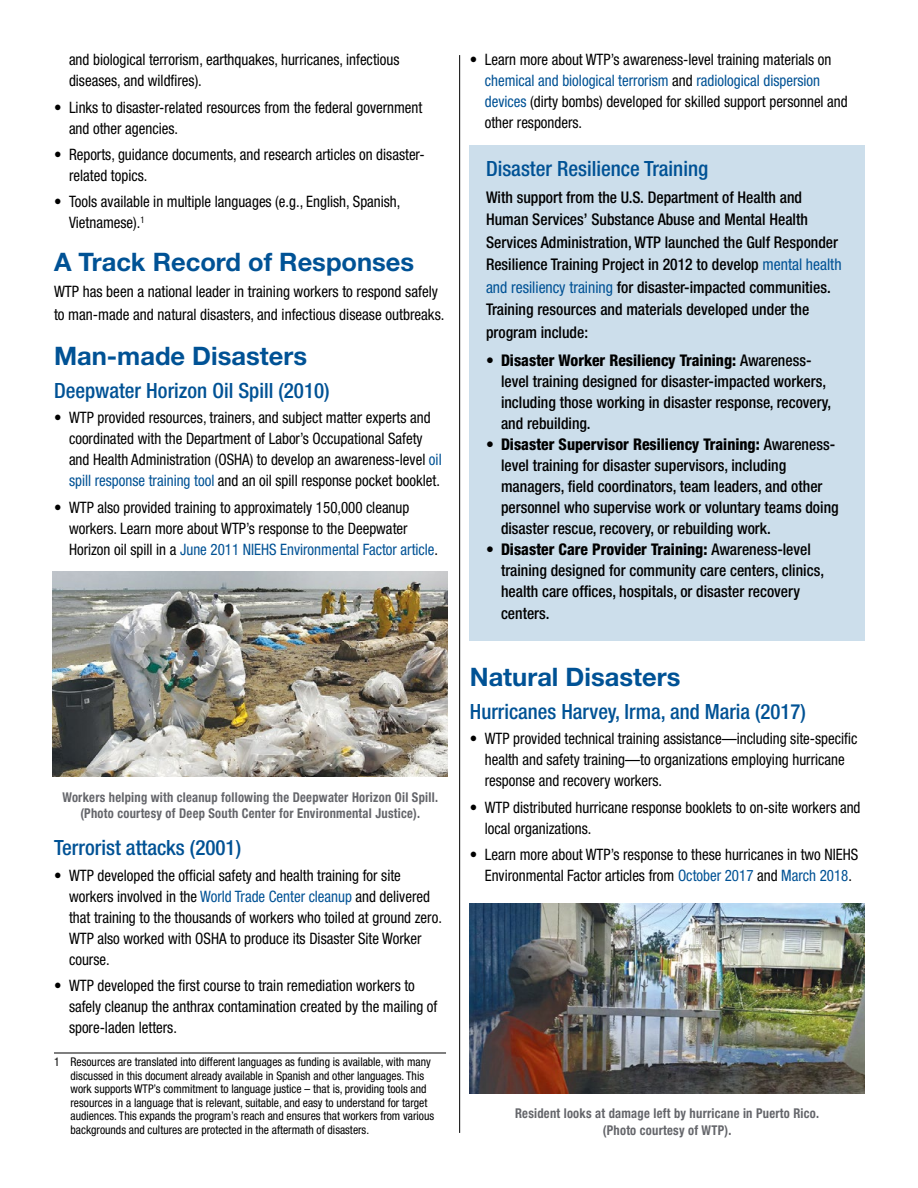
<style>
.page{position:relative;width:918px;height:1188px;background:#fff}
.page>*{position:absolute;margin:0;border:0;box-sizing:border-box;transform-origin:0 0}
.t1{font:700 25.5px "Helvetica Neue LT Std";color:#005295}
.t2{font:500 condensed 21px "Helvetica Neue LT Std";color:#005295}
.t3{font:500 condensed 16.2px/21px "Helvetica Neue LT Std";color:#000}
.t4{font:condensed 15.75px/21px "Helvetica Neue LT Std";color:#000;scale:.95 1}
.t5{font:condensed 15.75px/22.5px "Helvetica Neue LT Std";color:#000;scale:.96 1}
.t6{font:700 condensed 13.5px/16.5px "Helvetica Neue LT Std";letter-spacing:.02em;color:#65666b;text-align:center;scale:.93 1}
.t7{font:condensed 12px/13.5px "Helvetica Neue LT Std";color:#000}
.s1{color:#005295}
.s2{font-weight:400;color:#005295}
.s3{font-weight:800}
</style>
<div class="page">
<div style="left:470px;top:145px;width:395px;height:496px;background:#ccdeeb"></div>
<hr style="left:459px;top:55px;width:1px;height:1078px;background:#000">
<hr style="left:54px;top:1053px;width:392px;height:1px;background:#000">
<img style="left:53px;top:571px;width:394px;height:206px">
<img style="left:470px;top:904px;width:394px;height:189px">
<p class="t4" style="left:69px;top:49px;width:350px">and biological terrorism, earthquakes, hurricanes, infectious diseases, and wildfres).</p>
<p class="t4" style="left:69px;top:96px;width:374px;text-indent:-15px">• Links to disaster-related resources from the federal government and other agencies.</p>
<p class="t4" style="left:69px;top:144px;width:376px;text-indent:-15px">• Reports, guidance documents, and research articles on disaster&shy;related topics.</p>
<p class="t4" style="left:69px;top:191px;width:350px;text-indent:-15px">• Tools available in multiple languages (e.g., English, Spanish,<br>Vietnamese).<sup>1</sup></p>
<h2 class="t1" style="left:54px;top:246px;width:362px">A Track Record of Responses</h2>
<p class="t5" style="left:54px;top:280px;width:408px">WTP has been a national leader in training workers to respond safely to man-made and natural disasters, and infectious disease outbreaks.</p>
<h2 class="t1" style="left:54px;top:340px;width:255px">Man-made Disasters</h2>
<h3 class="t2" style="left:54px;top:378px;width:277px">Deepwater Horizon Oil Spill (2010)</h3>
<p class="t4" style="left:69px;top:407px;width:394px;text-indent:-15px">• WTP provided resources, trainers, and subject matter experts and coordinated with the Department of Labor’s Occupational Safety and Health Administration (OSHA) to develop an awareness-level <span class="s1">oil spill response training tool</span> and an oil spill response pocket booklet.</p>
<p class="t4" style="left:69px;top:497px;width:390px;text-indent:-15px">• WTP also provided training to approximately 150,000 cleanup workers. Learn more about WTP’s response to the Deepwater<br>Horizon oil spill in a <span class="s1">June 2011 NIEHS Environmental Factor article</span>.</p>
<p class="t6" style="left:62px;top:788px;width:405px">Workers helping with cleanup following the Deepwater Horizon Oil Spill. (Photo courtesy of Deep South Center for Environmental Justice).</p>
<h3 class="t2" style="left:54px;top:835px;width:189px">Terrorist attacks (2001)</h3>
<p class="t4" style="left:69px;top:864px;width:394px;text-indent:-15px">• WTP developed the offcial safety and health training for site workers involved in the <span class="s1">World Trade Center cleanup</span> and delivered that training to the thousands of workers who toiled at ground zero.<br>WTP also worked with OSHA to produce its Disaster Site Worker course.</p>
<p class="t4" style="left:69px;top:975px;width:389px;text-indent:-15px">• WTP developed the frst course to train remediation workers to safely cleanup the anthrax contamination created by the mailing of spore-laden letters.</p>
<p class="t7" style="left:71px;top:1055px;width:365px;text-indent:-17px">1 Resources are translated into different languages as funding is available, with many discussed in this document already available in Spanish and other languages. This work supports WTP’s commitment to language justice – that is, providing tools and resources in a language that is relevant, suitable, and easy to understand for target audiences. This expands the program’s reach and ensures that workers from various backgrounds and cultures are protected in the aftermath of disasters.</p>
<p class="t4" style="left:485px;top:49px;width:384px;text-indent:-15px">• Learn more about WTP’s awareness-level training materials on <span class="s1">chemical and biological terrorism</span> and <span class="s1">radiological dispersion devices</span> (dirty bombs) developed for skilled support personnel and other responders.</p>
<h3 class="t2" style="left:486px;top:156px;width:224px">Disaster Resilience Training</h3>
<p class="t3" style="left:486px;top:186px;width:357px;line-height:22.5px">With support from the U.S. Department of Health and Human Services’ Substance Abuse and Mental Health Services Administration, WTP launched the Gulf Responder Resilience Training Project in 2012 to develop <span class="s2">mental health and resiliency training</span> for disaster-impacted communities.<br>Training resources and materials developed under the program include:</p>
<p class="t3" style="left:501px;top:349px;width:332px;text-indent:-15px">• <span class="s3">Disaster Worker Resiliency Training:</span> Awareness&shy;level training designed for disaster-impacted workers, including those working in disaster response, recovery, and rebuilding.</p>
<p class="t3" style="left:501px;top:433px;width:339px;text-indent:-15px">• <span class="s3">Disaster Supervisor Resiliency Training:</span> Awareness&shy;level training for disaster supervisors, including managers, feld coordinators, team leaders, and other personnel who supervise work or voluntary teams doing disaster rescue, recovery, or rebuilding work.</p>
<p class="t3" style="left:501px;top:538px;width:325px;text-indent:-15px">• <span class="s3">Disaster Care Provider Training:</span> Awareness-level training designed for community care centers, clinics, health care offces, hospitals, or disaster recovery</p>
<p class="t3" style="left:501px;top:603px;width:50px">centers.</p>
<h2 class="t1" style="left:470px;top:661px;width:212px">Natural Disasters</h2>
<h3 class="t2" style="left:470px;top:699px;width:338px">Hurricanes Harvey, Irma, and Maria (2017)</h3>
<p class="t4" style="left:485px;top:728px;width:394px;text-indent:-15px">• WTP provided technical training assistance—including site-specifc health and safety training—to organizations employing hurricane response and recovery workers.</p>
<p class="t4" style="left:485px;top:796px;width:397px;text-indent:-15px">• WTP distributed hurricane response booklets to on-site workers and local organizations.</p>
<p class="t4" style="left:470px;top:844px;width:410px;text-align:center">• Learn more about WTP’s response to these hurricanes in two NIEHS<br>Environmental Factor articles from <span class="s1">October 2017</span> and <span class="s1">March 2018</span>.</p>
<p class="t6" style="left:515px;top:1105px;width:329px">Resident looks at damage left by hurricane in Puerto Rico. (Photo courtesy of WTP).</p>
</div>
